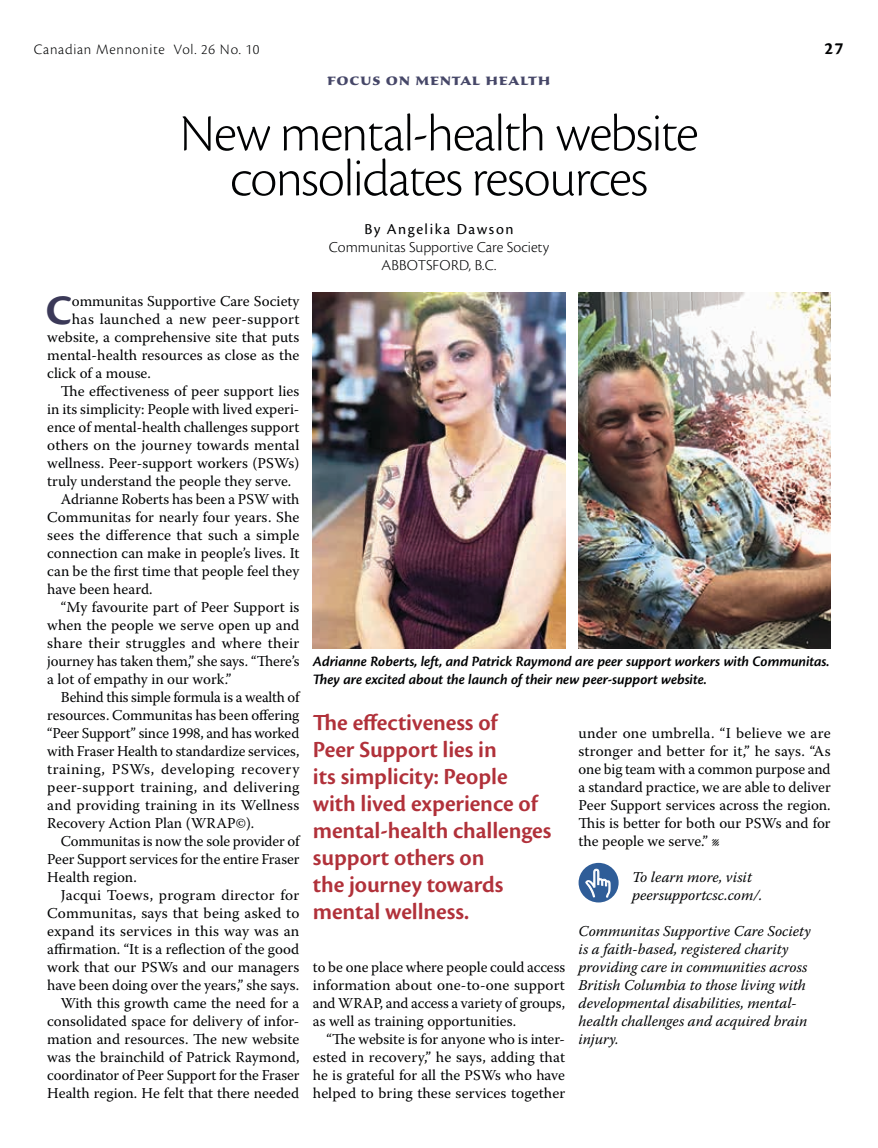
<style>
.page{position:relative;width:878px;height:1148px;background:#fff}
.page>*{position:absolute;margin:0;border:0;box-sizing:border-box;transform-origin:0 0}
.t1{font:300 54px/45px "Cronos Pro";letter-spacing:-.025em;color:#010203;text-align:center}
.t2{font:700 43.65px "Cronos Pro";color:#3b3958}
.t3{font:600 24px/27px "Cronos Pro";letter-spacing:-.005em;color:#b1313a}
.t4{font:700 18px "Sava Pro";letter-spacing:.035em;color:#464768}
.t5{font:700 18px "Cronos Pro";color:#010203}
.t6{font:300 15.75px/18px "Cronos Pro";letter-spacing:.005em;color:#010203;text-align:center}
.t7{font:15.75px "Cronos Pro";letter-spacing:.1em;color:#010203}
.t8{font:15px/18px "Warnock Pro";color:#010203;text-align:justify}
.t9{font:italic 15px/18px "Warnock Pro";color:#010203}
.t10{font:italic 600 15px/18px "Cronos Pro";letter-spacing:-.005em;color:#010203}
.t11{font:15px "Warnock Pro";letter-spacing:.02em;color:#010203}
.t12{font:15px "Warnock Pro";letter-spacing:.03em;color:#010203}
.t13{font:300 15px "Cronos Pro";letter-spacing:.05em;color:#010203}
</style>
<div class="page">
<div style="left:578px;top:863px;width:40px;height:39px;background:#2f5d98;border-radius:50%"></div>
<img style="left:313px;top:292px;width:252px;height:356px">
<img style="left:578px;top:292px;width:252px;height:356px">
<p class="t13" style="left:34px;top:41px;width:227px">Canadian Mennonite Vol. 26 No. 10</p>
<p class="t5" style="left:824px;top:38px;width:20px">27</p>
<p class="t4" style="left:327px;top:67px;width:225px">focus on mental health</p>
<h1 class="t1" style="left:179px;top:111px;width:520px">New mental-health website consolidates resources</h1>
<p class="t7" style="left:364px;top:220px;width:151px">By Angelika Dawson</p>
<p class="t6" style="left:329px;top:238px;width:222px">Communitas Supportive Care Society<br>ABBOTSFORD, B.C.</p>
<h2 class="t2" style="left:46px;top:285px;width:27px">C</h2>
<p class="t8" style="left:72px;top:292px;width:229px">ommunitas Supportive Care Society</p>
<p class="t11" style="left:72px;top:310px;width:229px">has launched a new peer-support</p>
<p class="t8" style="left:47px;top:328px;width:254px">website, a comprehensive site that puts</p>
<p class="t8" style="left:47px;top:346px;width:254px">mental-health resources as close as the</p>
<p class="t8" style="left:47px;top:364px;width:105px">click of a mouse.</p>
<p class="t8" style="left:61px;top:382px;width:240px">The effectiveness of peer support lies</p>
<p class="t8" style="left:47px;top:400px;width:254px">in its simplicity: People with lived experi-</p>
<p class="t8" style="left:47px;top:418px;width:253px">ence of mental-health challenges support</p>
<p class="t8" style="left:47px;top:436px;width:254px">others on the journey towards mental</p>
<p class="t8" style="left:47px;top:454px;width:254px">wellness. Peer-support workers (PSWs)</p>
<p class="t8" style="left:47px;top:472px;width:245px">truly understand the people they serve.</p>
<p class="t8" style="left:61px;top:490px;width:240px">Adrianne Roberts has been a PSW with</p>
<p class="t8" style="left:47px;top:508px;width:253px">Communitas for nearly four years. She</p>
<p class="t8" style="left:47px;top:526px;width:254px">sees the difference that such a simple</p>
<p class="t8" style="left:47px;top:544px;width:254px">connection can make in people’s lives. It</p>
<p class="t8" style="left:47px;top:562px;width:254px">can be the first time that people feel they</p>
<p class="t8" style="left:47px;top:580px;width:107px">have been heard.</p>
<p class="t8" style="left:61px;top:598px;width:240px">“My favourite part of Peer Support is</p>
<p class="t8" style="left:47px;top:616px;width:254px">when the people we serve open up and</p>
<p class="t11" style="left:47px;top:634px;width:253px">share their struggles and where their</p>
<p class="t8" style="left:47px;top:652px;width:254px">journey has taken them,” she says. “There’s</p>
<p class="t8" style="left:47px;top:670px;width:186px">a lot of empathy in our work.”</p>
<p class="t8" style="left:61px;top:688px;width:240px">Behind this simple formula is a wealth of</p>
<p class="t8" style="left:47px;top:706px;width:254px">resources. Communitas has been offering</p>
<p class="t8" style="left:47px;top:724px;width:253px">“Peer Support” since 1998, and has worked</p>
<p class="t8" style="left:47px;top:742px;width:253px">with Fraser Health to standardize services,</p>
<p class="t12" style="left:47px;top:760px;width:254px">training, PSWs, developing recovery</p>
<p class="t11" style="left:47px;top:778px;width:254px">peer-support training, and delivering</p>
<p class="t8" style="left:47px;top:796px;width:253px">and providing training in its Wellness</p>
<p class="t8" style="left:47px;top:814px;width:208px">Recovery Action Plan (WRAP©).</p>
<p class="t8" style="left:61px;top:832px;width:240px">Communitas is now the sole provider of</p>
<p class="t8" style="left:47px;top:850px;width:253px">Peer Support services for the entire Fraser</p>
<p class="t8" style="left:47px;top:868px;width:91px">Health region.</p>
<p class="t11" style="left:61px;top:886px;width:240px">Jacqui Toews, program director for</p>
<p class="t8" style="left:47px;top:904px;width:254px">Communitas, says that being asked to</p>
<p class="t8" style="left:47px;top:922px;width:254px">expand its services in this way was an</p>
<p class="t8" style="left:47px;top:940px;width:254px">affirmation. “It is a reflection of the good</p>
<p class="t8" style="left:47px;top:958px;width:253px">work that our PSWs and our managers</p>
<p class="t8" style="left:47px;top:976px;width:253px">have been doing over the years,” she says.</p>
<p class="t8" style="left:61px;top:994px;width:240px">With this growth came the need for a</p>
<p class="t8" style="left:47px;top:1012px;width:254px">consolidated space for delivery of infor-</p>
<p class="t8" style="left:47px;top:1030px;width:254px">mation and resources. The new website</p>
<p class="t8" style="left:47px;top:1048px;width:254px">was the brainchild of Patrick Raymond,</p>
<p class="t8" style="left:47px;top:1066px;width:254px">coordinator of Peer Support for the Fraser</p>
<p class="t8" style="left:47px;top:1084px;width:253px">Health region. He felt that there needed</p>
<p class="t10" style="left:313px;top:653px;width:518px">Adrianne Roberts, left, and Patrick Raymond are peer support workers with Communitas.<br>They are excited about the launch of their new peer-support website.</p>
<h3 class="t3" style="left:313px;top:709px;width:240px">The effectiveness of<br>Peer Support lies in<br>its simplicity: People with lived experience of mental-health challenges support others on<br>the journey towards mental wellness.</h3>
<p class="t8" style="left:578px;top:724px;width:254px">under one umbrella. “I believe we are stronger and better for it,” he says. “As one big team with a common purpose and a standard practice, we are able to deliver Peer Support services across the region.<br>This is better for both our PSWs and for the people we serve.” l</p>
<p class="t9" style="left:632px;top:868px;width:132px">To learn more, visit peersupportcsc.com/.</p>
<p class="t9" style="left:578px;top:922px;width:234px">Communitas Supportive Care Society is a faith-based, registered charity providing care in communities across British Columbia to those living with developmental disabilities, mental&shy;health challenges and acquired brain injury.</p>
<p class="t8" style="left:313px;top:958px;width:254px">to be one place where people could access information about one-to-one support and WRAP, and access a variety of groups, as well as training opportunities.</p>
<p class="t8" style="left:313px;top:1030px;width:254px;text-indent:14px">“The website is for anyone who is inter&shy;ested in recovery,” he says, adding that he is grateful for all the PSWs who have helped to bring these services together</p>
</div>
